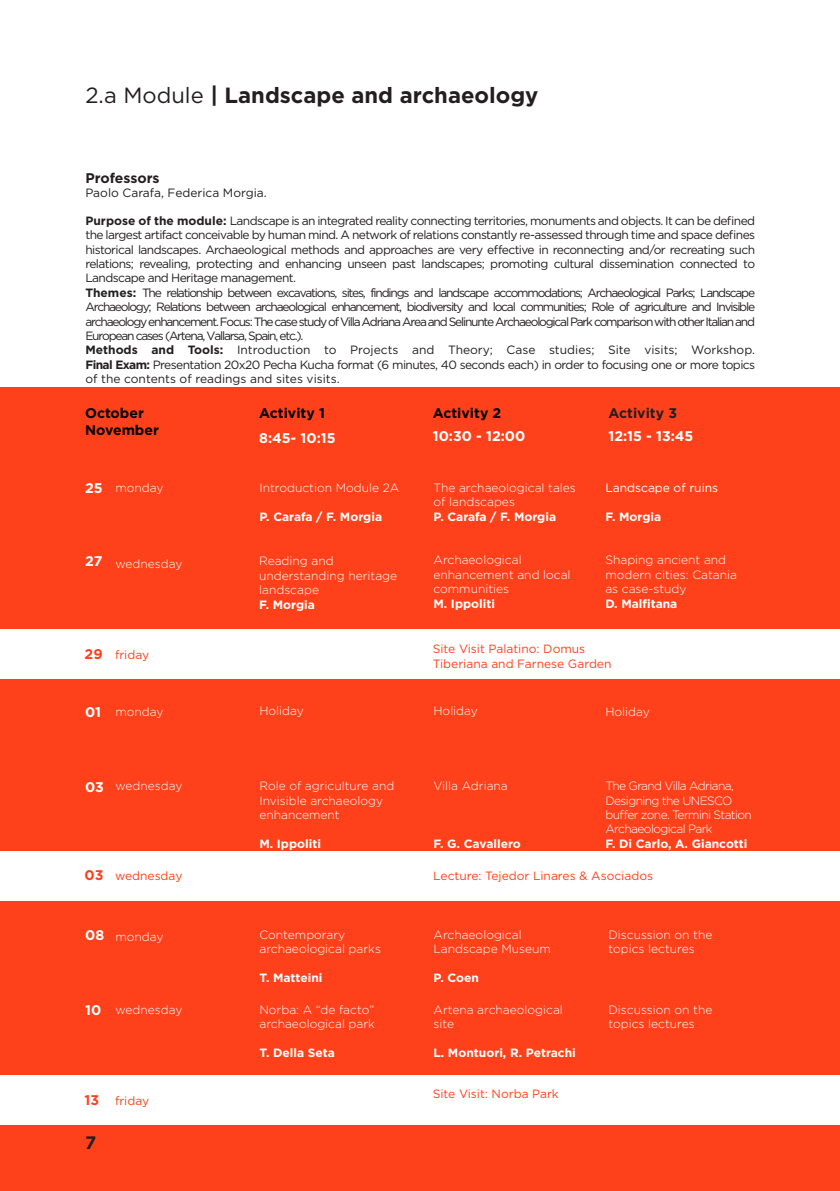
<style>
.page{position:relative;width:840px;height:1191px;background:#fff}
.page>*{position:absolute;margin:0;border:0;box-sizing:border-box;transform-origin:0 0}
.t1{font:700 22px "Gotham";color:#231f20}
.t2{font:700 18px "Gotham";color:#231f20}
.t3{font:700 14px "Gotham";color:#fff}
.t4{font:700 14px/16.8px "Gotham";color:#000}
.t5{font:700 14px "Gotham";color:#231f20}
.t6{font:12px/14.4px "Gotham";letter-spacing:-.05em;color:#231f20}
.t7{font:300 12px/14.4px "Gotham";color:#fff}
.t8{font:700 12px "Gotham";color:#fff}
.t9{font:12px/14.4px "Gotham";color:#ff411b}
.t10{font:300 12px/14.4px "Gotham";letter-spacing:-.05em;color:#fff}
.t11{font:12px "Gotham";color:#231f20}
.t12{font:12px "Gotham";color:#fff}
.s1{font-weight:400}
.s2{font-weight:700}
.s3{font-weight:700;font-size:14px}
</style>
<div class="page">
<hr style="left:839px;top:387px;width:1px;height:804px;background:#ff411b">
<div style="left:0;top:387px;width:839px;height:804px;background:#ff411b"></div>
<div style="left:0;top:629px;width:839px;height:50px;background:#fff"></div>
<div style="left:0;top:850px;width:839px;height:50px;background:#fff"></div>
<div style="left:0;top:1075px;width:839px;height:50px;background:#fff"></div>
<h1 class="t1" style="left:85px;top:80px;width:454px"><span class="s1">2.a Module</span> | Landscape and archaeology</h1>
<p class="t5" style="left:85px;top:168px;width:76px">Professors</p>
<p class="t11" style="left:85px;top:185px;width:183px">Paolo Carafa, Federica Morgia.</p>
<p class="t6" style="left:85px;top:213px;width:671px"><span class="s2">Purpose of the module:</span> Landscape is an integrated reality connecting territories, monuments and objects. It can be defined the largest artifact conceivable by human mind. A network of relations constantly re-assessed through time and space defines historical landscapes. Archaeological methods and approaches are very effective in reconnecting and/or recreating such relations; revealing, protecting and enhancing unseen past landscapes; promoting cultural dissemination connected to Landscape and Heritage management.<br><span class="s2">Themes:</span> The relationship between excavations, sites, findings and landscape accommodations; Archaeological Parks; Landscape Archaeology; Relations between archaeological enhancement, biodiversity and local communities; Role of agriculture and Invisible archaeology enhancement. Focus: The case study of Villa Adriana Area and Selinunte Archaeological Park comparison with other Italian and European cases (Artena, Vallarsa, Spain, etc.).<br><span class="s2">Methods and Tools:</span> Introduction to Projects and Theory; Case studies; Site visits; Workshop.<br><span class="s2">Final Exam:</span> Presentation 20x20 Pecha Kucha format (6 minutes, 40 seconds each) in order to focusing one or more topics of the contents of readings and sites visits.</p>
<p class="t4" style="left:85px;top:404px;width:75px">October<br>November</p>
<p class="t4" style="left:259px;top:404px;width:67px">Activity 1</p>
<p class="t3" style="left:259px;top:429px;width:78px">8:45- 10:15</p>
<p class="t4" style="left:432px;top:404px;width:70px">Activity 2</p>
<p class="t3" style="left:432px;top:426px;width:94px">10:30 - 12:00</p>
<p class="t5" style="left:608px;top:404px;width:70px">Activity 3</p>
<p class="t3" style="left:608px;top:426px;width:86px">12:15 - 13:45</p>
<p class="t3" style="left:85px;top:478px;width:19px">25</p>
<p class="t7" style="left:115px;top:480px;width:50px">monday</p>
<p class="t7" style="left:259px;top:480px;width:141px">Introduction Module 2A</p>
<p class="t8" style="left:259px;top:508px;width:124px">P. Carafa / F. Morgia</p>
<p class="t7" style="left:433px;top:480px;width:144px">The archaeological tales of landscapes</p>
<p class="t8" style="left:433px;top:508px;width:124px">P. Carafa / F. Morgia</p>
<p class="t12" style="left:605px;top:480px;width:114px">Landscape of ruins</p>
<p class="t8" style="left:605px;top:508px;width:57px">F. Morgia</p>
<p class="t3" style="left:85px;top:552px;width:19px">27</p>
<p class="t7" style="left:115px;top:556px;width:68px">wednesday</p>
<p class="t7" style="left:259px;top:553px;width:139px">Reading and understanding heritage landscape</p>
<p class="t8" style="left:259px;top:596px;width:57px">F. Morgia</p>
<p class="t7" style="left:433px;top:552px;width:138px">Archaeological enhancement and local communities</p>
<p class="t8" style="left:433px;top:595px;width:63px">M. Ippoliti</p>
<p class="t7" style="left:605px;top:552px;width:133px">Shaping ancient and modern cities: Catania as case-study</p>
<p class="t8" style="left:605px;top:595px;width:73px">D. Malfitana</p>
<p class="t9" style="left:85px;top:647px;width:66px"><span class="s3">29</span> friday</p>
<p class="t9" style="left:432px;top:641px;width:180px">Site Visit Palatino: Domus<br>Tiberiana and Farnese Garden</p>
<p class="t3" style="left:85px;top:703px;width:18px">01</p>
<p class="t7" style="left:115px;top:704px;width:50px">monday</p>
<p class="t3" style="left:85px;top:777px;width:20px">03</p>
<p class="t7" style="left:115px;top:778px;width:68px">wednesday</p>
<p class="t7" style="left:259px;top:703px;width:46px">Holiday</p>
<p class="t7" style="left:433px;top:703px;width:46px">Holiday</p>
<p class="t7" style="left:259px;top:778px;width:136px">Role of agriculture and<br>Invisible archaeology enhancement</p>
<p class="t8" style="left:259px;top:835px;width:63px">M. Ippoliti</p>
<p class="t7" style="left:433px;top:778px;width:76px">Villa Adriana</p>
<p class="t8" style="left:433px;top:835px;width:89px">F. G. Cavallero</p>
<p class="t7" style="left:605px;top:704px;width:46px">Holiday</p>
<p class="t10" style="left:605px;top:778px;width:148px">The Grand Villa Adriana,<br>Designing the UNESCO buffer zone. Termini Station<br>Archaeological Park</p>
<p class="t8" style="left:605px;top:835px;width:144px">F. Di Carlo, A. Giancotti</p>
<p class="t9" style="left:85px;top:868px;width:99px"><span class="s3">03</span> wednesday</p>
<p class="t9" style="left:433px;top:868px;width:221px">Lecture: Tejedor Linares &amp; Asociados</p>
<p class="t3" style="left:85px;top:925px;width:21px">08</p>
<p class="t7" style="left:115px;top:928px;width:50px">monday</p>
<p class="t3" style="left:85px;top:1001px;width:18px">10</p>
<p class="t7" style="left:115px;top:1002px;width:68px">wednesday</p>
<p class="t9" style="left:85px;top:1093px;width:66px"><span class="s3">13</span> friday</p>
<h2 class="t2" style="left:85px;top:1130px;width:13px">7</h2>
<p class="t7" style="left:259px;top:927px;width:123px">Contemporary archaeological parks</p>
<p class="t8" style="left:259px;top:970px;width:64px">T. Matteini</p>
<p class="t7" style="left:259px;top:1001px;width:117px">Norba: A “de facto” archaeological park</p>
<p class="t8" style="left:259px;top:1044px;width:77px">T. Della Seta</p>
<p class="t7" style="left:433px;top:927px;width:119px">Archaeological<br>Landscape Museum</p>
<p class="t8" style="left:433px;top:970px;width:47px">P. Coen</p>
<p class="t7" style="left:433px;top:1001px;width:131px">Artena archaeological site</p>
<p class="t8" style="left:433px;top:1044px;width:144px">L. Montuori, R. Petrachi</p>
<p class="t9" style="left:432px;top:1086px;width:127px">Site Visit: Norba Park</p>
<p class="t7" style="left:608px;top:927px;width:105px">Discussion on the topics lectures</p>
<p class="t7" style="left:608px;top:1002px;width:105px">Discussion on the topics lectures</p>
</div>
